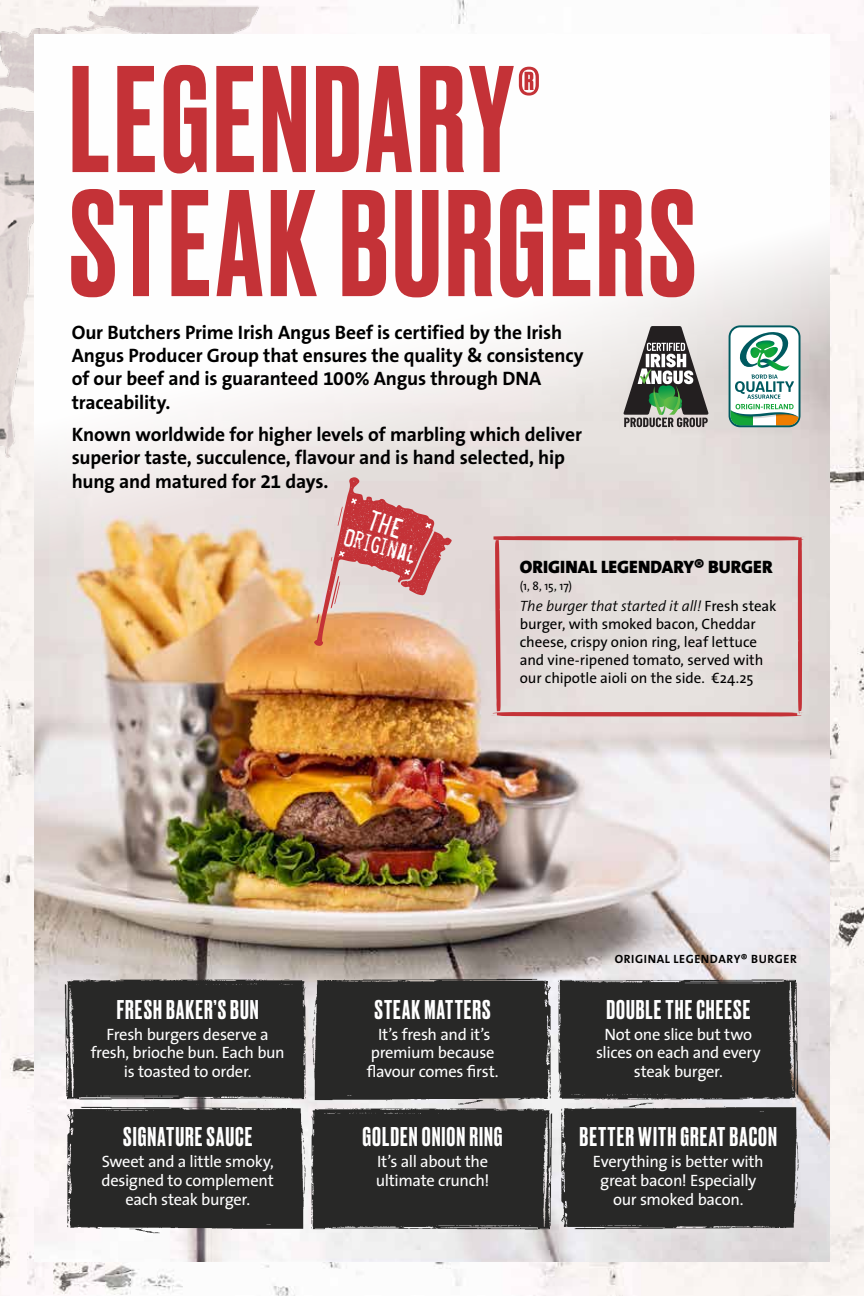
<style>
.page{position:relative;width:864px;height:1296px;background:#fff}
.page>*{position:absolute;margin:0;border:0;box-sizing:border-box;transform-origin:0 0}
.t1{font:500 142.65px/124.1px "Druk";letter-spacing:.03em;color:#c43237}
.t2{font:25.65px "Misproject";color:#fff}
.t3{font:500 25.5px "Druk";letter-spacing:.04em;color:#fff}
.t4{font:700 19.5px/23.4px "The Sans B7";letter-spacing:-.01em;color:#000}
.t5{font:900 18px "The Sans B9";letter-spacing:.005em;color:#000}
.t6{font:16.5px/18.8px "The Sans";letter-spacing:-.02em;color:#fff;text-align:center}
.t7{font:15px/18px "The Sans";letter-spacing:-.005em;color:#000}
.t8{font:italic 300 15px "The Sans B4";letter-spacing:-.01em;color:#000}
.t9{font:700 12px "The Sans B7";letter-spacing:.05em;color:#000}
.t10{font:12px "The Sans";color:#000}
.s1{font-family:"The Sans";font-weight:400;font-style:normal}
</style>
<div class="page">
<img style="left:0;top:0;width:864px;height:1296px">
<img style="left:0;top:0;width:372px;height:499px">
<img style="left:34px;top:34px;width:796px;height:1228px">
<img style="left:60px;top:974px;width:247px;height:128px">
<img style="left:558px;top:975px;width:245px;height:123px">
<img style="left:311px;top:1109px;width:243px;height:125px">
<img style="left:554px;top:1098px;width:250px;height:136px">
<img style="left:307px;top:974px;width:251px;height:135px">
<img style="left:60px;top:1102px;width:251px;height:136px">
<svg style="left:490px;top:536px;width:316px;height:180px;background:#e1d1cf"></svg>
<svg style="left:624px;top:326px;width:84px;height:101px;background:#868c83"></svg>
<svg style="left:729px;top:325px;width:71px;height:102px"></svg>
<svg style="left:314px;top:477px;width:138px;height:169px;background:#da9d95"></svg>
<h1 class="t1" style="left:69px;top:50px;width:628px">LEGENDARY<sup>®<br></sup>STEAK BURGERS</h1>
<p class="t4" style="left:72px;top:321px;width:514px">Our Butchers Prime Irish Angus Beef is certified by the Irish Angus Producer Group that ensures the quality &amp; consistency of our beef and is guaranteed 100% Angus through DNA traceability.</p>
<p class="t4" style="left:72px;top:423px;width:512px">Known worldwide for higher levels of marbling which deliver superior taste, succulence, flavour and is hand selected, hip hung and matured for 21 days.</p>
<h2 class="t2" style="left:349px;top:520px;width:75px;rotate:15deg">Original</h2>
<p class="t5" style="left:520px;top:557px;width:254px">ORIGINAL LEGENDARY® BURGER</p>
<p class="t10" style="left:520px;top:576px;width:54px">(1, 8, 15, 17)</p>
<p class="t8" style="left:520px;top:599px;width:258px">The burger that started it all! <span class="s1">Fresh steak</span></p>
<p class="t7" style="left:520px;top:615px;width:245px">burger, with smoked bacon, Cheddar cheese, crispy onion ring, leaf lettuce and vine-ripened tomato, served with our chipotle aioli on the side. €24.25</p>
<h3 class="t3" style="left:117px;top:992px;width:143px">FRESH BAKER’S BUN</h3>
<p class="t6" style="left:91px;top:1024px;width:196px">Fresh burgers deserve a fresh, brioche bun. Each bun is toasted to order.</p>
<h3 class="t3" style="left:123px;top:1119px;width:130px">SIGNATURE SAUCE</h3>
<p class="t6" style="left:102px;top:1152px;width:174px">Sweet and a little smoky, designed to complement each steak burger.</p>
<h3 class="t3" style="left:374px;top:992px;width:118px">STEAK MATTERS</h3>
<p class="t6" style="left:367px;top:1024px;width:133px">It’s fresh and it’s premium because flavour comes first.</p>
<h3 class="t3" style="left:363px;top:1119px;width:141px">GOLDEN ONION RING</h3>
<p class="t6" style="left:376px;top:1152px;width:115px;text-align:left">It’s all about the ultimate crunch!</p>
<p class="t9" style="left:615px;top:953px;width:184px">ORIGINAL LEGENDARY® BURGER</p>
<h3 class="t3" style="left:606px;top:992px;width:145px">DOUBLE THE CHEESE</h3>
<p class="t6" style="left:596px;top:1024px;width:166px">Not one slice but two slices on each and every steak burger.</p>
<h3 class="t3" style="left:580px;top:1119px;width:199px">BETTER WITH GREAT BACON</h3>
<p class="t6" style="left:593px;top:1152px;width:172px">Everything is better with great bacon! Especially our smoked bacon.</p>
</div>
